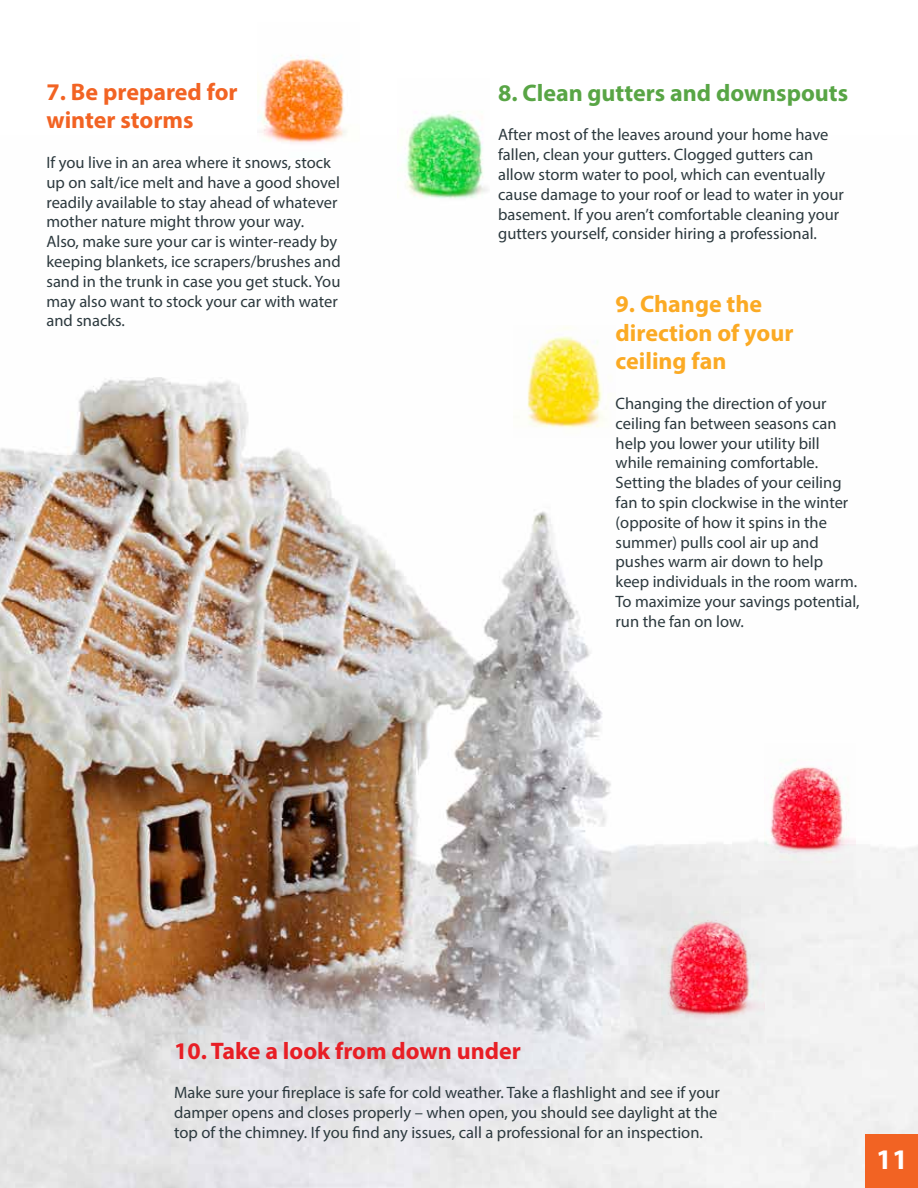
<style>
.page{position:relative;width:918px;height:1188px;background:#fff}
.page>*{position:absolute;margin:0;border:0;box-sizing:border-box;transform-origin:0 0}
.t1{font:700 28.5px "Myriad Pro";color:#fff}
.t2{font:700 24px/28.8px "Myriad Pro";color:#fbaa24}
.t3{font:700 24px "Myriad Pro";color:#58a545}
.t4{font:700 24px/28.8px "Myriad Pro";color:#f26323}
.t5{font:700 24px "Myriad Pro";color:#e81e25}
.t6{font:16.5px/19.8px "Myriad Pro";color:#2c393e}
</style>
<div class="page">
<img style="left:0;top:377px;width:918px;height:811px">
<img style="left:257px;top:55px;width:90px;height:88px">
<img style="left:513px;top:327px;width:103px;height:110px">
<img style="left:405px;top:111px;width:83px;height:88px">
<img style="left:764px;top:744px;width:92px;height:133px">
<img style="left:662px;top:896px;width:102px;height:150px">
<div style="left:865px;top:1134px;width:53px;height:54px;background:#f26323"></div>
<p class="t4" style="left:46px;top:76px;width:193px">7. Be prepared for winter storms</p>
<p class="t6" style="left:46px;top:152px;width:296px">If you live in an area where it snows, stock up on salt/ice melt and have a good shovel readily available to stay ahead of whatever mother nature might throw your way.<br>Also, make sure your car is winter-ready by keeping blankets, ice scrapers/brushes and sand in the trunk in case you get stuck. You may also want to stock your car with water and snacks.</p>
<p class="t3" style="left:498px;top:77px;width:352px">8. Clean gutters and downspouts</p>
<p class="t6" style="left:498px;top:125px;width:347px">After most of the leaves around your home have fallen, clean your gutters. Clogged gutters can allow storm water to pool, which can eventually cause damage to your roof or lead to water in your basement. If you aren’t comfortable cleaning your gutters yourself, consider hiring a professional.</p>
<p class="t2" style="left:616px;top:288px;width:179px">9. Change the direction of your ceiling fan</p>
<p class="t6" style="left:616px;top:393px;width:245px">Changing the direction of your ceiling fan between seasons can help you lower your utility bill while remaining comfortable.<br>Setting the blades of your ceiling fan to spin clockwise in the winter (opposite of how it spins in the summer) pulls cool air up and pushes warm air down to help keep individuals in the room warm.<br>To maximize your savings potential, run the fan on low.</p>
<p class="t5" style="left:174px;top:1035px;width:348px">10. Take a look from down under</p>
<p class="t6" style="left:174px;top:1082px;width:547px">Make sure your fireplace is safe for cold weather. Take a flashlight and see if your damper opens and closes properly – when open, you should see daylight at the top of the chimney. If you find any issues, call a professional for an inspection.</p>
<p class="t1" style="left:876px;top:1141px;width:33px">11</p>
</div>
